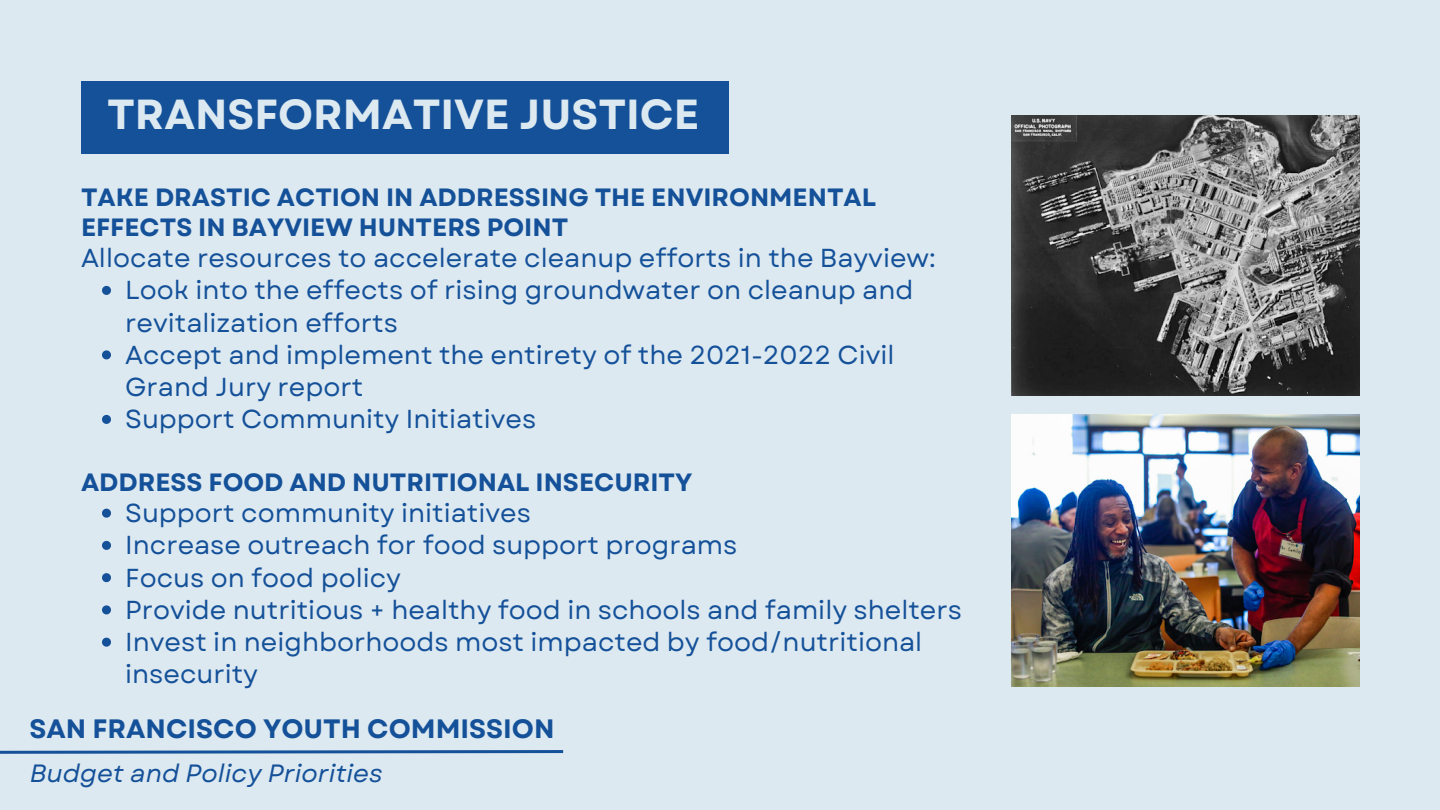
<style>
.page{position:relative;width:1440px;height:810px;background:#dde9f1}
.page>*{position:absolute;margin:0;border:0;box-sizing:border-box;transform-origin:0 0}
.t1{font:700 42px "Garet";color:#dde9f1}
.t2{font:700 26.6px "Garet";color:#145199}
.t3{font:26px/32.2px "Garet";color:#145199}
.t4{font:700 25px/30.8px "Garet";color:#145199}
.t5{font:italic 25px "Garet";color:#145199}
</style>
<div class="page">
<svg style="left:0;top:750px;width:564px;height:4px;background:#4576ae"></svg>
<div style="left:81px;top:81px;width:648px;height:73px;background:#145199"></div>
<svg style="left:102px;top:286px;width:9px;height:9px"></svg>
<svg style="left:102px;top:350px;width:9px;height:9px"></svg>
<svg style="left:102px;top:415px;width:9px;height:9px"></svg>
<svg style="left:102px;top:509px;width:9px;height:9px"></svg>
<svg style="left:102px;top:541px;width:9px;height:9px"></svg>
<svg style="left:102px;top:573px;width:9px;height:9px"></svg>
<svg style="left:102px;top:605px;width:9px;height:9px"></svg>
<svg style="left:102px;top:638px;width:9px;height:9px"></svg>
<img style="left:1012px;top:116px;width:347px;height:279px">
<img style="left:1012px;top:415px;width:347px;height:271px">
<p class="t1" style="left:107px;top:84px;width:594px">TRANSFORMATIVE JUSTICE</p>
<p class="t4" style="left:81px;top:182px;width:797px">TAKE DRASTIC ACTION IN ADDRESSING THE ENVIRONMENTAL<br>EFFECTS IN BAYVIEW HUNTERS POINT</p>
<p class="t3" style="left:81px;top:242px;width:856px">Allocate resources to accelerate cleanup efforts in the Bayview:</p>
<p class="t3" style="left:125px;top:274px;width:790px">Look into the effects of rising groundwater on cleanup and revitalization efforts</p>
<p class="t3" style="left:125px;top:339px;width:771px">Accept and implement the entirety of the 2021-2022 Civil<br>Grand Jury report</p>
<h2 class="t3" style="left:125px;top:403px;width:413px">Support Community Initiatives</h2>
<p class="t4" style="left:81px;top:467px;width:613px">ADDRESS FOOD AND NUTRITIONAL INSECURITY</p>
<p class="t3" style="left:125px;top:497px;width:407px">Support community initiatives</p>
<p class="t3" style="left:125px;top:529px;width:614px">Increase outreach for food support programs</p>
<p class="t3" style="left:125px;top:562px;width:277px">Focus on food policy</p>
<p class="t3" style="left:125px;top:594px;width:838px">Provide nutritious + healthy food in schools and family shelters</p>
<h2 class="t3" style="left:125px;top:626px;width:799px">Invest in neighborhoods most impacted by food/nutritional insecurity</h2>
<h1 class="t2" style="left:29px;top:709px;width:527px">SAN FRANCISCO YOUTH COMMISSION</h1>
<p class="t5" style="left:30px;top:755px;width:354px">Budget and Policy Priorities</p>
</div>
